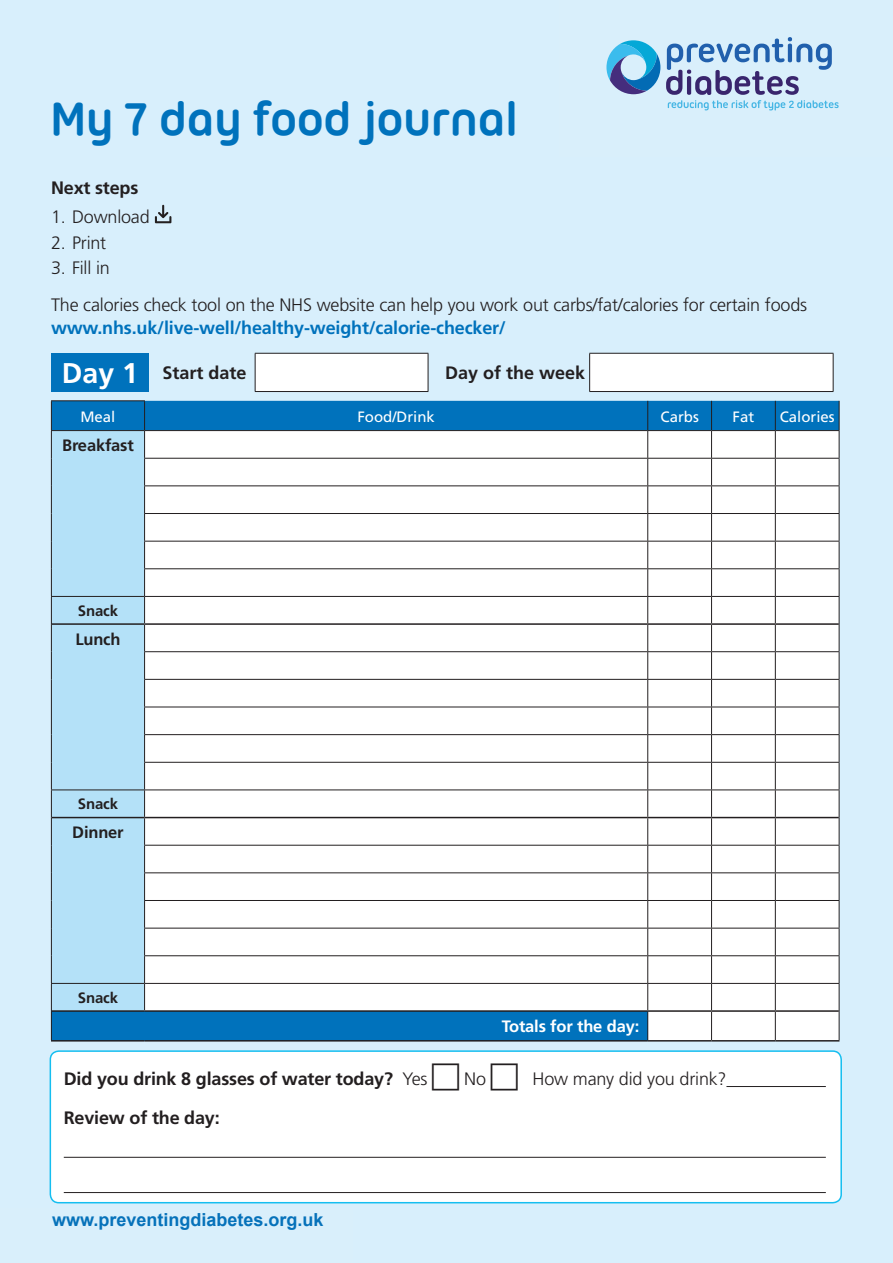
<style>
.page{position:relative;width:893px;height:1263px;background:#d8effc}
.page>*{position:absolute;margin:0;border:0;box-sizing:border-box;transform-origin:0 0}
.t1{font:700 49.5px "Ubuntu Titling";letter-spacing:-.025em;color:#0072bc}
.t2{font:300 18px "Frutiger LT Std";letter-spacing:-.01em;color:#231f20}
.t3{font:700 18px "Frutiger LT Std";letter-spacing:-.01em;color:#231f20}
.t4{font:700 18px "Frutiger LT Std";letter-spacing:-.01em;color:#0072bc}
.t5{font:700 18px "Arial";color:#0672ba}
.t6{font:700 16.5px "Frutiger LT Std";letter-spacing:-.01em;color:#231f20}
.t7{font:700 16.5px "Frutiger LT Std";letter-spacing:-.01em;color:#fff}
.t8{font:15px "Frutiger";color:#fff}
.t9{font:700 15px "Frutiger LT Std";letter-spacing:-.01em;color:#231f20}
.s1{font-size:28.5px;color:#fff}
.s2{font-weight:300}
</style>
<div class="page">
<svg style="left:51px;top:401px;width:789px;height:639px;background:#dbe8f1"></svg>
<hr style="left:52px;top:623px;width:93px;height:2px;background:#231f20">
<hr style="left:145px;top:623px;width:503px;height:2px;background:#231f20">
<hr style="left:648px;top:623px;width:63px;height:2px;background:#231f20">
<hr style="left:711px;top:623px;width:64px;height:2px;background:#231f20">
<hr style="left:775px;top:623px;width:64px;height:2px;background:#231f20">
<hr style="left:52px;top:817px;width:93px;height:1px;background:#231f20">
<hr style="left:145px;top:817px;width:503px;height:1px;background:#231f20">
<hr style="left:648px;top:817px;width:63px;height:1px;background:#231f20">
<hr style="left:711px;top:817px;width:64px;height:1px;background:#231f20">
<hr style="left:775px;top:817px;width:64px;height:1px;background:#231f20">
<hr style="left:52px;top:1010px;width:93px;height:2px;background:#231f20">
<hr style="left:145px;top:1010px;width:503px;height:2px;background:#231f20">
<hr style="left:648px;top:1010px;width:63px;height:2px;background:#231f20">
<hr style="left:711px;top:1010px;width:64px;height:2px;background:#231f20">
<hr style="left:775px;top:1010px;width:64px;height:2px;background:#231f20">
<hr style="left:51px;top:1040px;width:94px;height:1px;background:#231f20">
<hr style="left:145px;top:1040px;width:503px;height:1px;background:#231f20">
<hr style="left:648px;top:1040px;width:63px;height:1px;background:#231f20">
<hr style="left:711px;top:1040px;width:64px;height:1px;background:#231f20">
<hr style="left:775px;top:1040px;width:64px;height:1px;background:#231f20">
<hr style="left:51px;top:400px;width:94px;height:1px;background:#231f20">
<div style="left:50px;top:1051px;width:791px;height:152px;background:#fff;border-radius:9px"></div>
<div style="left:50px;top:1050px;width:792px;height:153px;border:2px solid #15bef0;border-radius:9px"></div>
<hr style="left:726px;top:1086px;width:100px;height:1px;background:#231f20">
<hr style="left:64px;top:1157px;width:762px;height:1px;background:#231f20">
<hr style="left:64px;top:1192px;width:762px;height:1px;background:#231f20">
<div style="left:51px;top:353px;width:98px;height:38px;background:#0072bc"></div>
<svg style="left:256px;top:353px;width:577px;height:38px"></svg>
<hr style="left:255px;top:353px;width:173px;height:1px;background:#231f20">
<hr style="left:255px;top:354px;width:1px;height:37px;background:#231f20">
<hr style="left:428px;top:354px;width:1px;height:37px;background:#231f20">
<hr style="left:255px;top:391px;width:173px;height:1px;background:#231f20">
<hr style="left:589px;top:353px;width:244px;height:1px;background:#231f20">
<hr style="left:589px;top:354px;width:1px;height:37px;background:#231f20">
<hr style="left:833px;top:354px;width:1px;height:37px;background:#231f20">
<hr style="left:589px;top:391px;width:244px;height:1px;background:#231f20">
<svg style="left:155px;top:205px;width:16px;height:18px"></svg>
<svg style="left:606px;top:37px;width:233px;height:74px"></svg>
<h1 class="t1" style="left:50px;top:90px;width:470px">My 7 day food journal</h1>
<p class="t3" style="left:51px;top:177px;width:89px">Next steps</p>
<p class="t2" style="left:51px;top:207px;width:100px">1. Download</p>
<p class="t2" style="left:51px;top:232px;width:57px">2. Print</p>
<p class="t2" style="left:51px;top:257px;width:60px">3. Fill in</p>
<p class="t2" style="left:51px;top:295px;width:758px">The calories check tool on the NHS website can help you work out carbs/fat/calories for certain foods</p>
<p class="t4" style="left:51px;top:317px;width:456px">www.nhs.uk/live-well/healthy-weight/calorie-checker/</p>
<p class="t3" style="left:62px;top:362px;width:186px"><span class="s1">Day 1</span> Start date</p>
<p class="t3" style="left:445px;top:362px;width:142px">Day of the week</p>
<p class="t8" style="left:80px;top:407px;width:37px">Meal</p>
<p class="t8" style="left:357px;top:407px;width:79px">Food/Drink</p>
<p class="t8" style="left:660px;top:407px;width:40px">Carbs</p>
<p class="t8" style="left:733px;top:407px;width:23px">Fat</p>
<p class="t8" style="left:780px;top:407px;width:57px">Calories</p>
<p class="t6" style="left:62px;top:436px;width:73px">Breakfast</p>
<p class="t9" style="left:78px;top:602px;width:42px">Snack</p>
<p class="t6" style="left:75px;top:629px;width:47px">Lunch</p>
<p class="t9" style="left:78px;top:795px;width:42px">Snack</p>
<p class="t6" style="left:72px;top:823px;width:53px">Dinner</p>
<p class="t9" style="left:78px;top:989px;width:42px">Snack</p>
<p class="t7" style="left:502px;top:1017px;width:139px">Totals for the day:</p>
<p class="t3" style="left:64px;top:1068px;width:365px">Did you drink 8 glasses of water today? <span class="s2">Yes</span></p>
<p class="t2" style="left:464px;top:1068px;width:23px">No</p>
<p class="t2" style="left:532px;top:1068px;width:196px">How many did you drink?</p>
<p class="t3" style="left:64px;top:1108px;width:158px">Review of the day:</p>
<p class="t4" style="left:83px;top:1208px;width:198px">w.knowdiabetes.org.uk</p>
<p class="t5" style="left:52px;top:1207px;width:273px">www.preventingdiabetes.org.uk</p>
</div>
